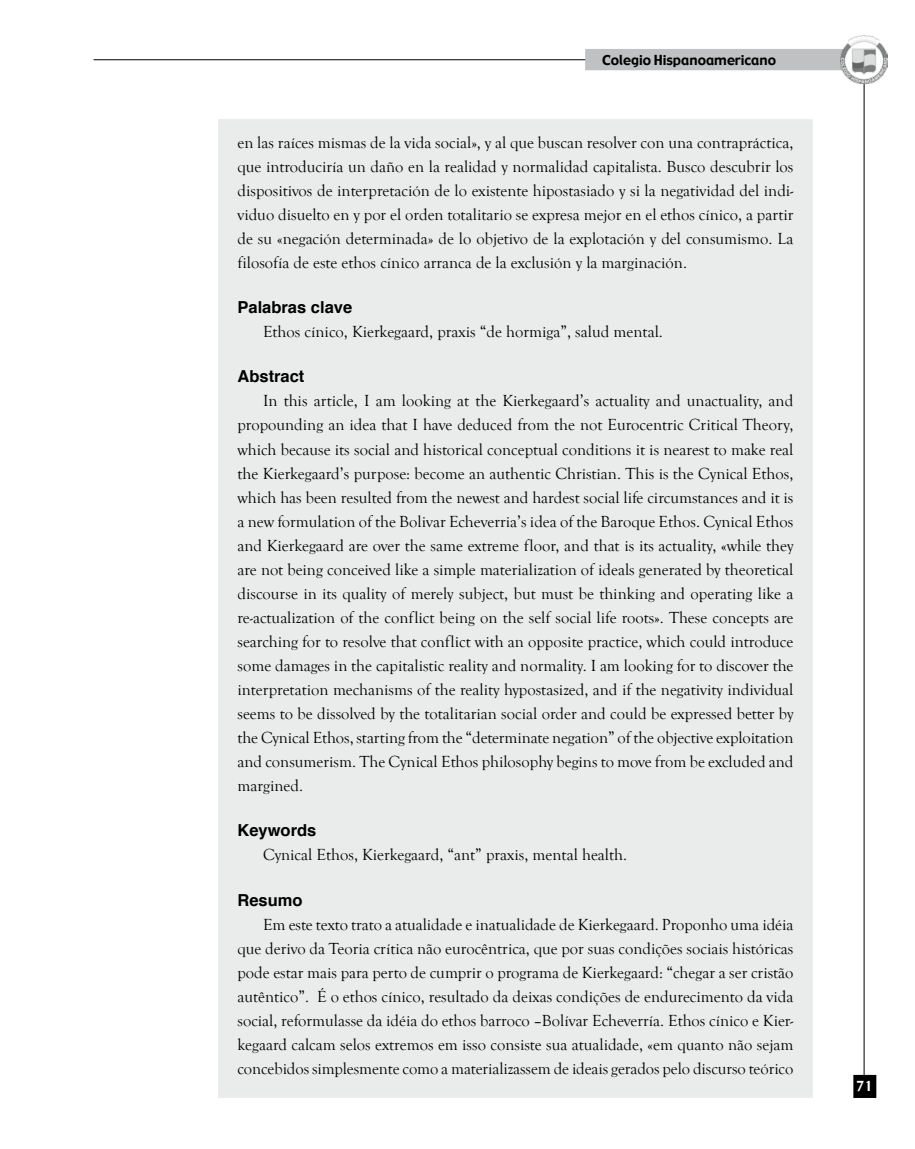
<style>
.page{position:relative;width:915px;height:1149px;background:#fff}
.page>*{position:absolute;margin:0;border:0;box-sizing:border-box;transform-origin:0 0}
.t1{font:16.5px/24px "Goudy Old Style T";color:#000;text-align:justify}
.t2{font:700 16.5px "Helvetica";color:#000}
.t3{font:13.5px "Gadget";color:#000}
.t4{font:13.5px "Gadget";color:#fff}
</style>
<div class="page">
<hr style="left:863px;top:82px;width:1px;height:1007px;background:#000">
<hr style="left:94px;top:59px;width:503px;height:1px;background:#000">
<div style="left:585px;top:49px;width:255px;height:21px;background:#c0c1c2"></div>
<img style="left:840px;top:36px;width:46px;height:48px">
<div style="left:853px;top:1075px;width:22px;height:21px;background:#000"></div>
<div style="left:853px;top:1074px;width:23px;height:23px;border:2px solid #000"></div>
<div style="left:218px;top:119px;width:594px;height:978px;background:#eaebeb"></div>
<p class="t3" style="left:602px;top:51px;width:175px">Colegio Hispanoamericano</p>
<p class="t1" style="left:237px;top:130px;width:557px">en las raíces mismas de la vida social», y al que buscan resolver con una contrapráctica, que introduciría un daño en la realidad y normalidad capitalista. Busco descubrir los dispositivos de interpretación de lo existente hipostasiado y si la negatividad del indi&shy;viduo disuelto en y por el orden totalitario se expresa mejor en el ethos cínico, a partir de su «negación determinada» de lo objetivo de la explotación y del consumismo. La filosofía de este ethos cínico arranca de la exclusión y la marginación.</p>
<p class="t2" style="left:237px;top:294px;width:116px">Palabras clave</p>
<p class="t1" style="left:263px;top:320px;width:401px">Ethos cínico, Kierkegaard, praxis “de hormiga”, salud mental.</p>
<p class="t2" style="left:237px;top:363px;width:68px">Abstract</p>
<p class="t1" style="left:237px;top:389px;width:557px;text-indent:26px">In this article, I am looking at the Kierkegaard’s actuality and unactuality, and propounding an idea that I have deduced from the not Eurocentric Critical Theory, which because its social and historical conceptual conditions it is nearest to make real the Kierkegaard’s purpose: become an authentic Christian. This is the Cynical Ethos, which has been resulted from the newest and hardest social life circumstances and it is a new formulation of the Bolivar Echeverria’s idea of the Baroque Ethos. Cynical Ethos and Kierkegaard are over the same extreme floor, and that is its actuality, «while they are not being conceived like a simple materialization of ideals generated by theoretical discourse in its quality of merely subject, but must be thinking and operating like a re-actualization of the conflict being on the self social life roots». These concepts are searching for to resolve that conflict with an opposite practice, which could introduce some damages in the capitalistic reality and normality. I am looking for to discover the interpretation mechanisms of the reality hypostasized, and if the negativity individual seems to be dissolved by the totalitarian social order and could be expressed better by the Cynical Ethos, starting from the “determinate negation” of the objective exploitation and consumerism. The Cynical Ethos philosophy begins to move from be excluded and margined.</p>
<p class="t2" style="left:237px;top:816px;width:80px">Keywords</p>
<p class="t1" style="left:263px;top:842px;width:365px">Cynical Ethos, Kierkegaard, “ant” praxis, mental health.</p>
<p class="t2" style="left:237px;top:886px;width:67px">Resumo</p>
<p class="t1" style="left:237px;top:912px;width:557px;text-indent:26px">Em este texto trato a atualidade e inatualidade de Kierkegaard. Proponho uma idéia que derivo da Teoria crítica não eurocêntrica, que por suas condições sociais históricas pode estar mais para perto de cumprir o programa de Kierkegaard: “chegar a ser cristão autêntico”. É o ethos cínico, resultado da deixas condições de endurecimento da vida social, reformulasse da idéia do ethos barroco –Bolívar Echeverría. Ethos cínico e Kier&shy;kegaard calcam selos extremos em isso consiste sua atualidade, «em quanto não sejam concebidos simplesmente como a materializassem de ideais gerados pelo discurso teórico</p>
<p class="t4" style="left:855px;top:1076px;width:18px">71</p>
</div>
